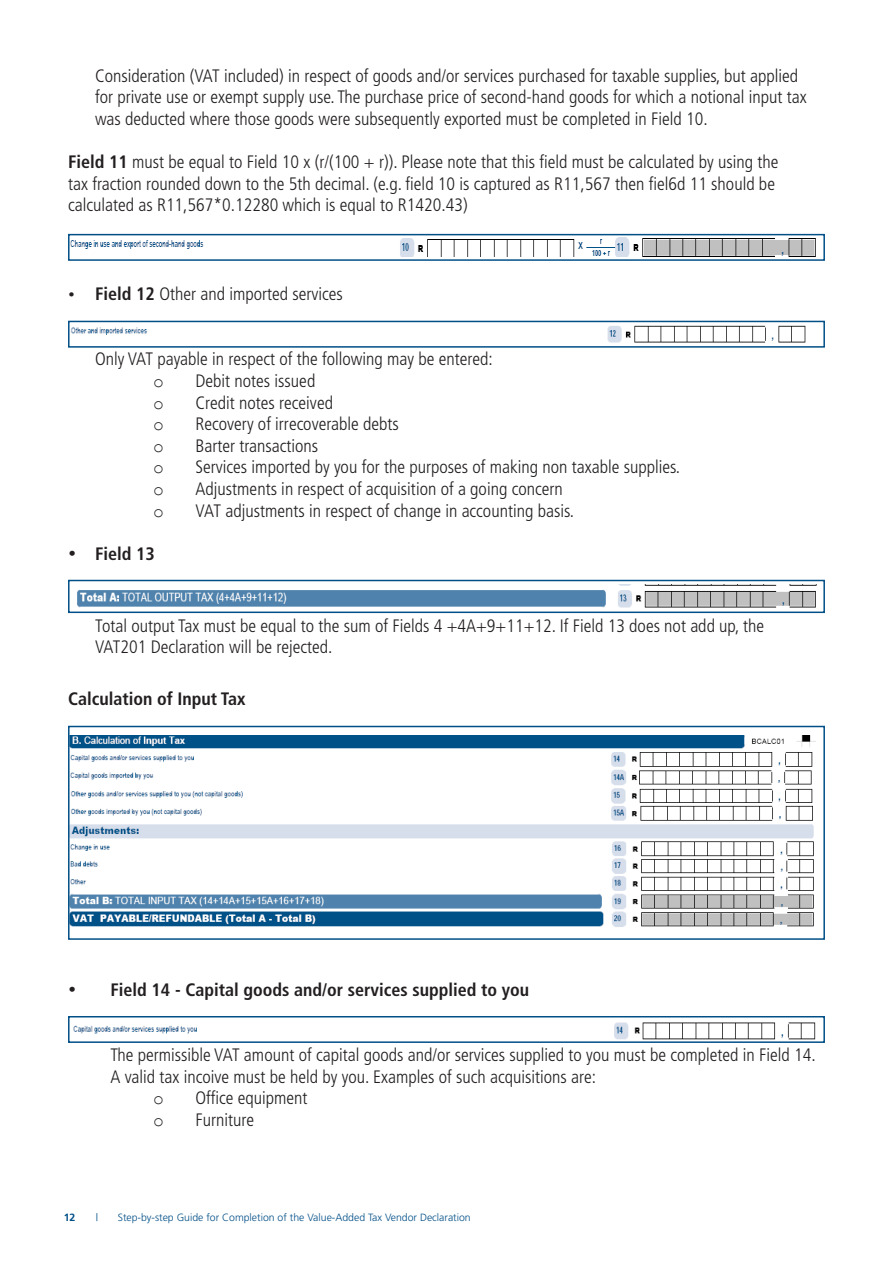
<style>
.page{position:relative;width:893px;height:1263px;background:#fff}
.page>*{position:absolute;margin:0;border:0;box-sizing:border-box;transform-origin:0 0}
.List_Paragraph{font:300 condensed 18px/21.6px "Frutiger";color:#231f20}
.t1{font:700 condensed 18px "Frutiger";color:#231f20}
.t2{font:18px "Courier New";color:#231f20}
.t3{font:300 10.5px "Frutiger";color:#004f87}
.t4{font:700 10.5px "Frutiger";color:#004f87}
.s1{font-weight:700}
</style>
<div class="page">
<img style="left:71px;top:237px;width:745px;height:20px">
<img style="left:71px;top:325px;width:735px;height:18px">
<img style="left:76px;top:585px;width:741px;height:23px">
<img style="left:71px;top:735px;width:745px;height:192px">
<img style="left:73px;top:1022px;width:743px;height:18px">
<div style="left:68px;top:234px;width:757px;height:27px;border:2px solid #004f87"></div>
<div style="left:68px;top:321px;width:757px;height:27px;border:2px solid #004f87"></div>
<div style="left:68px;top:580px;width:757px;height:33px;border:2px solid #004f87"></div>
<div style="left:68px;top:726px;width:757px;height:214px;border:2px solid #004f87"></div>
<div style="left:68px;top:1016px;width:757px;height:27px;border:2px solid #004f87"></div>
<p class="List_Paragraph" style="left:95px;top:65px;width:713px">Consideration (VAT included) in respect of goods and/or services purchased for taxable supplies, but applied for private use or exempt supply use. The purchase price of second-hand goods for which a notional input tax was deducted where those goods were subsequently exported must be completed in Field 10.</p>
<p class="List_Paragraph" style="left:68px;top:151px;width:712px"><span class="s1">Field 11</span> must be equal to Field 10 x (r/(100 + r)). Please note that this field must be calculated by using the tax fraction rounded down to the 5th decimal. (e.g. field 10 is captured as R11,567 then fiel6d 11 should be calculated as R11,567*0.12280 which is equal to R1420.43)</p>
<p class="List_Paragraph" style="left:68px;top:283px;width:276px">• <span class="s1">Field 12</span> Other and imported services</p>
<p class="List_Paragraph" style="left:95px;top:348px;width:399px">Only VAT payable in respect of the following may be entered:</p>
<p class="t2" style="left:153px;top:370px;width:12px">o</p>
<p class="List_Paragraph" style="left:196px;top:370px;width:121px">Debit notes issued</p>
<p class="t2" style="left:153px;top:392px;width:12px">o</p>
<p class="List_Paragraph" style="left:196px;top:392px;width:139px">Credit notes received</p>
<p class="t2" style="left:153px;top:413px;width:12px">o</p>
<p class="List_Paragraph" style="left:196px;top:413px;width:205px">Recovery of irrecoverable debts</p>
<p class="t2" style="left:153px;top:435px;width:12px">o</p>
<p class="List_Paragraph" style="left:196px;top:435px;width:124px">Barter transactions</p>
<p class="t2" style="left:153px;top:457px;width:12px">o</p>
<p class="List_Paragraph" style="left:196px;top:456px;width:486px">Services imported by you for the purposes of making non taxable supplies.</p>
<p class="t2" style="left:153px;top:478px;width:12px">o</p>
<p class="List_Paragraph" style="left:196px;top:478px;width:369px">Adjustments in respect of acquisition of a going concern</p>
<p class="t2" style="left:153px;top:500px;width:12px">o</p>
<p class="List_Paragraph" style="left:196px;top:500px;width:380px">VAT adjustments in respect of change in accounting basis.</p>
<p class="t1" style="left:68px;top:543px;width:88px">• Field 13</p>
<p class="List_Paragraph" style="left:95px;top:615px;width:671px">Total output Tax must be equal to the sum of Fields 4 +4A+9+11+12. If Field 13 does not add up, the<br>VAT201 Declaration will be rejected.</p>
<p class="t1" style="left:68px;top:688px;width:179px">Calculation of Input Tax</p>
<p class="t1" style="left:68px;top:979px;width:463px">• Field 14 - Capital goods and/or services supplied to you</p>
<p class="List_Paragraph" style="left:111px;top:1044px;width:707px">The permissible VAT amount of capital goods and/or services supplied to you must be completed in Field 14.<br>A valid tax incoive must be held by you. Examples of such acquisitions are:</p>
<p class="t2" style="left:153px;top:1087px;width:12px">o</p>
<p class="List_Paragraph" style="left:196px;top:1087px;width:114px">Office equipment</p>
<p class="t2" style="left:153px;top:1109px;width:12px">o</p>
<p class="List_Paragraph" style="left:196px;top:1109px;width:60px">Furniture</p>
<p class="t4" style="left:64px;top:1211px;width:13px">12</p>
<p class="t3" style="left:96px;top:1211px;width:4px">|</p>
<p class="t3" style="left:118px;top:1211px;width:354px">Step-by-step Guide for Completion of the Value-Added Tax Vendor Declaration</p>
</div>
